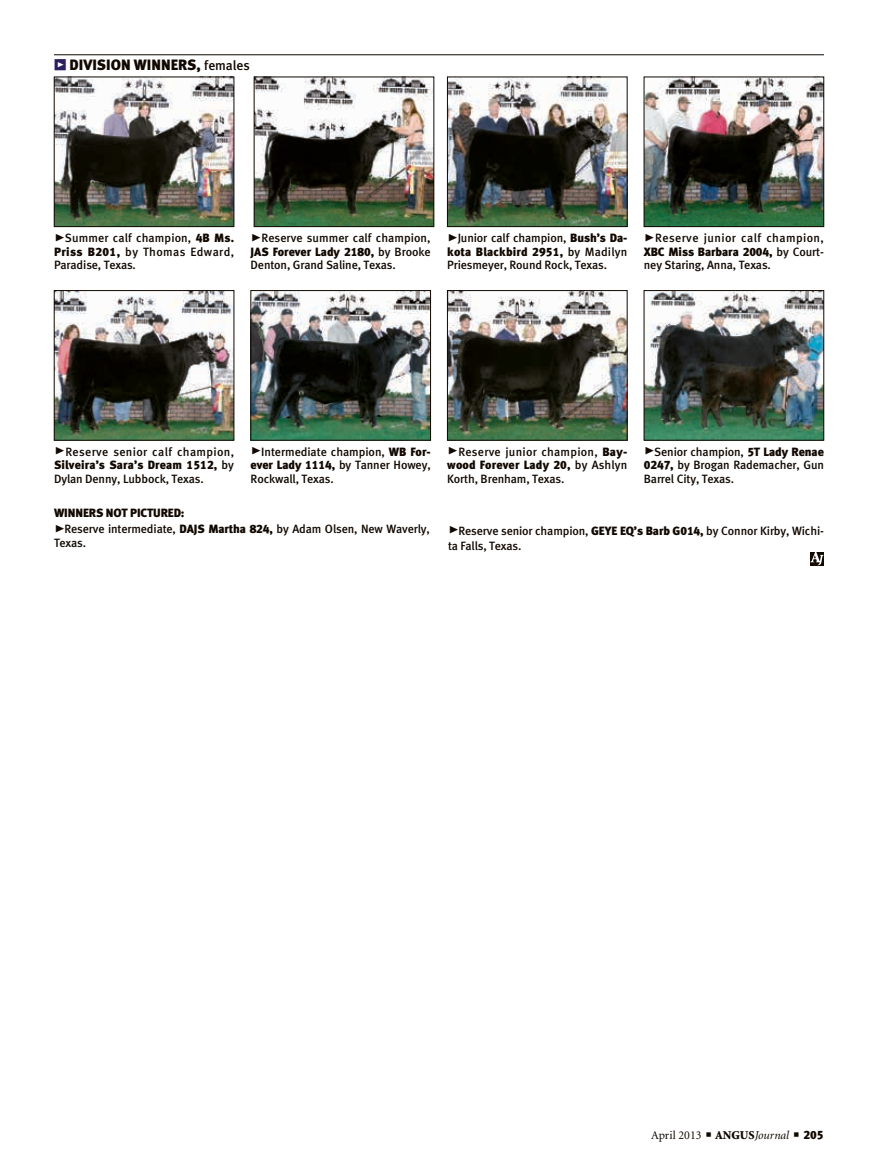
<style>
.page{position:relative;width:878px;height:1168px;background:#fff}
.page>*{position:absolute;margin:0;border:0;box-sizing:border-box;transform-origin:0 0}
.t1{font:15px "Meta Black LF";color:#110800}
.cutlines{font:12px/13.5px "Meta Medium LF";letter-spacing:-.01em;color:#110800;text-align:justify}
.t2{font:12px "Minion";color:#110800}
.cutlines-2{font:12px "Meta Black LF";letter-spacing:-.01em;color:#110800}
.s1{font-family:"Meta Black Expert";color:#2c1e5f}
.s2{font-family:"Meta Medium LF";font-size:13.5px}
.s3{font-family:"Meta Black Caps Expert";font-size:21px}
.s4{font-family:"Meta Black LF"}
.s5{font-weight:900}
.s6{font-style:italic}
</style>
<div class="page">
<img style="left:56px;top:79px;width:176px;height:146px">
<div style="left:54px;top:77px;width:180px;height:150px;border:1px solid #110800"></div>
<img style="left:56px;top:292px;width:176px;height:146px">
<div style="left:54px;top:290px;width:180px;height:150px;border:1px solid #110800"></div>
<img style="left:256px;top:79px;width:176px;height:146px">
<div style="left:254px;top:77px;width:180px;height:150px;border:1px solid #110800"></div>
<img style="left:252px;top:292px;width:176px;height:146px">
<div style="left:250px;top:290px;width:180px;height:150px;border:1px solid #110800"></div>
<img style="left:449px;top:79px;width:176px;height:146px">
<div style="left:447px;top:77px;width:180px;height:150px;border:1px solid #110800"></div>
<img style="left:449px;top:292px;width:176px;height:146px">
<div style="left:447px;top:290px;width:180px;height:150px;border:1px solid #110800"></div>
<img style="left:646px;top:79px;width:176px;height:146px">
<div style="left:644px;top:77px;width:180px;height:150px;border:1px solid #110800"></div>
<img style="left:646px;top:292px;width:176px;height:146px">
<div style="left:644px;top:290px;width:180px;height:150px;border:1px solid #110800"></div>
<hr style="left:54px;top:55px;width:770px;height:1px;background:#110800">
<svg style="left:810px;top:552px;width:14px;height:14px"></svg>
<svg style="left:810px;top:552px;width:13px;height:13px"></svg>
<p class="t1" style="left:54px;top:56px;width:197px"><span class="s1">z</span> DIVISION WINNERS, <span class="s2">females</span></p>
<p class="cutlines" style="left:54px;top:231px;width:182px"><span class="s3">@</span>Summer calf champion, <span class="s4">4B Ms.<br>Priss B201,</span> by Thomas Edward, Paradise, Texas.</p>
<p class="cutlines" style="left:250px;top:231px;width:182px"><span class="s3">@</span>Reserve summer calf champion, <span class="s4">JAS Forever Lady 2180,</span> by Brooke Denton, Grand Saline, Texas.</p>
<p class="cutlines" style="left:447px;top:231px;width:181px"><span class="s3">@</span>Junior calf champion, <span class="s4">Bush’s Da&shy;kota Blackbird 2951,</span> by Madilyn Priesmeyer, Round Rock, Texas.</p>
<p class="cutlines" style="left:644px;top:231px;width:182px"><span class="s3">@</span>Reserve junior calf champion, <span class="s4">XBC Miss Barbara 2004,</span> by Court&shy;ney Staring, Anna, Texas.</p>
<p class="cutlines" style="left:54px;top:445px;width:182px"><span class="s3">@</span>Reserve senior calf champion, <span class="s4">Silveira’s Sara’s Dream 1512,</span> by Dylan Denny, Lubbock, Texas.</p>
<p class="cutlines" style="left:250px;top:445px;width:181px"><span class="s3">@</span>Intermediate champion, <span class="s4">WB For&shy;ever Lady 1114,</span> by Tanner Howey, Rockwall, Texas.</p>
<p class="cutlines" style="left:447px;top:445px;width:182px"><span class="s3">@</span>Reserve junior champion, <span class="s4">Bay&shy;wood Forever Lady 20,</span> by Ashlyn Korth, Brenham, Texas.</p>
<p class="cutlines" style="left:644px;top:445px;width:181px"><span class="s3">@</span>Senior champion, <span class="s4">5T Lady Renae 0247,</span> by Brogan Rademacher, Gun Barrel City, Texas.</p>
<p class="cutlines-2" style="left:54px;top:505px;width:132px">WINNERS NOT PICTURED:</p>
<p class="cutlines" style="left:54px;top:522px;width:377px"><span class="s3">@</span>Reserve intermediate, <span class="s4">DAJS Martha 824,</span> by Adam Olsen, New Waverly,<br>Texas.</p>
<p class="cutlines" style="left:448px;top:523px;width:377px;line-height:15px"><span class="s3">@</span>Reserve senior champion, <span class="s4">GEYE EQ’s Barb G014,</span> by Connor Kirby, Wichi&shy;ta Falls, Texas.</p>
<p class="t2" style="left:651px;top:1129px;width:174px">April 2013 ■ <span class="s5">ANGUS</span><span class="s6">Journal</span> ■ <span class="s4">205</span></p>
</div>
